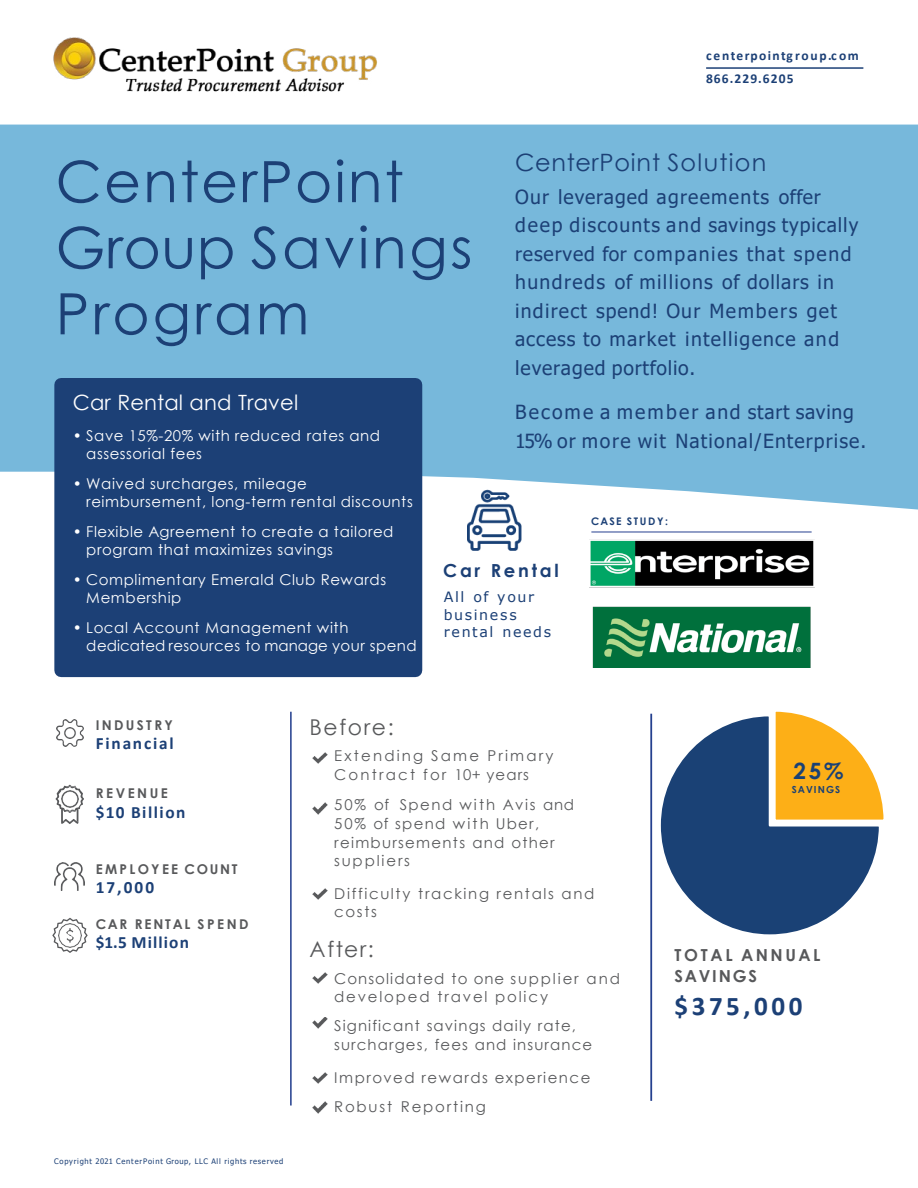
<style>
.page{position:relative;width:918px;height:1188px;background:#fff}
.page>*{position:absolute;margin:0;border:0;box-sizing:border-box;transform-origin:0 0}
.t1{font:57px/66.2px "Century Gothic";letter-spacing:.035em;color:#1c4076}
.t2{font:700 27px "Calibri";letter-spacing:.135em;color:#1c4076}
.t3{font:24px "Century Gothic";letter-spacing:.035em;color:#1c4076}
.t4{font:700 22.5px "Century Gothic";color:#1a4175}
.t5{font:21.75px "Century Gothic";letter-spacing:.07em;color:#58595b}
.t6{font:21px "Century Gothic";letter-spacing:.01em;color:#fff}
.t7{font:19.5px/28.5px "Tahoma";letter-spacing:.06em;color:#1c4076}
.t8{font:700 18px "Century Gothic";letter-spacing:.15em;color:#1c4076}
.t9{font:700 17.25px "Calibri";letter-spacing:.085em;color:#1c4076}
.t10{font:700 17.25px "Calibri";letter-spacing:.065em;color:#1c4076}
.t11{font:700 17.25px "Calibri";letter-spacing:.105em;color:#1c4076}
.t12{font:700 16.5px/20.5px "Century Gothic";letter-spacing:.15em;color:#58595b}
.t13{font:15px/18px "Century Gothic";letter-spacing:.035em;color:#fff}
.t14{font:15px/18.8px "Century Gothic";letter-spacing:.1em;color:#58595b}
.t15{font:15px/18px "Century Gothic";letter-spacing:.12em;color:#58595b}
.t16{font:15px/18.8px "Century Gothic";letter-spacing:.075em;color:#58595b}
.t17{font:15px/18.8px "Century Gothic";letter-spacing:.145em;color:#58595b}
.t18{font:14.25px/17.5px "Verdana";letter-spacing:.115em;color:#1c4076}
.t19{font:700 13.5px/23.1px "Calibri";letter-spacing:.105em;color:#1c4076}
.t20{font:700 13.5px "Century Gothic";letter-spacing:.175em;color:#58595b}
.t21{font:700 13.5px "Century Gothic";letter-spacing:.14em;color:#58595b}
.t22{font:700 10.5px "Century Gothic";letter-spacing:.15em;color:#1c4076}
.t23{font:700 9.75px "Century Gothic";letter-spacing:.11em;color:#1a4175}
.t24{font:7.5px "Tahoma";letter-spacing:.09em;color:#1c4076}
</style>
<div class="page">
<div style="left:0;top:125px;width:918px;height:385px;background:#77b8db"></div>
<div style="left:54px;top:378px;width:368px;height:299px;background:#1c4076"></div>
<svg style="left:660px;top:713px;width:222px;height:222px"></svg>
<img style="left:53px;top:37px;width:324px;height:55px">
<hr style="left:706px;top:67px;width:157px;height:2px;background:#1c4076">
<hr style="left:290px;top:712px;width:2px;height:394px;background:#25408f">
<hr style="left:650px;top:714px;width:2px;height:387px;background:#25408f">
<img style="left:56px;top:720px;width:28px;height:27px">
<img style="left:55px;top:863px;width:30px;height:27px">
<svg style="left:56px;top:785px;width:28px;height:39px"></svg>
<img style="left:62px;top:790px;width:16px;height:17px">
<svg style="left:52px;top:918px;width:36px;height:35px"></svg>
<img style="left:58px;top:924px;width:24px;height:23px">
<img style="left:313px;top:972px;width:14px;height:11px">
<img style="left:313px;top:1017px;width:14px;height:11px">
<img style="left:313px;top:1073px;width:14px;height:11px">
<img style="left:313px;top:753px;width:14px;height:11px">
<img style="left:313px;top:803px;width:14px;height:11px">
<img style="left:313px;top:889px;width:14px;height:11px">
<hr style="left:591px;top:532px;width:221px;height:1px;background:#25408f">
<img style="left:589px;top:539px;width:225px;height:128px">
<img style="left:461px;top:486px;width:68px;height:65px">
<img style="left:313px;top:1102px;width:14px;height:11px">
<p class="t19" style="left:706px;top:44px;width:154px">centerpointgroup.com<br>866.229.6205</p>
<p class="t3" style="left:515px;top:145px;width:253px">CenterPoint Solution</p>
<p class="t7" style="left:515px;top:183px;width:345px">Our leveraged agreements offer deep discounts and savings typically reserved for companies that spend hundreds of millions of dollars in indirect spend! Our Members get access to market intelligence and leveraged portfolio.</p>
<p class="t7" style="left:515px;top:399px;width:353px">Become a member and start saving<br>15% or more wit National/Enterprise.</p>
<p class="t1" style="left:56px;top:148px;width:418px">CenterPoint<br>Group Savings<br>Program</p>
<p class="t6" style="left:73px;top:388px;width:227px">Car Rental and Travel</p>
<p class="t13" style="left:86px;top:427px;width:295px;text-indent:-13px">• Save 15%-20% with reduced rates and assessorial fees</p>
<p class="t13" style="left:86px;top:475px;width:328px;text-indent:-14px">• Waived surcharges, mileage reimbursement, long-term rental discounts</p>
<p class="t13" style="left:86px;top:523px;width:309px;text-indent:-14px">• Flexible Agreement to create a tailored program that maximizes savings</p>
<p class="t13" style="left:86px;top:571px;width:301px;text-indent:-14px">• Complimentary Emerald Club Rewards<br>Membership</p>
<p class="t13" style="left:86px;top:619px;width:332px;text-indent:-14px">• Local Account Management with dedicated resources to manage your spend</p>
<p class="t22" style="left:591px;top:514px;width:78px">CASE STUDY:</p>
<p class="t8" style="left:443px;top:557px;width:117px">Car Rental</p>
<p class="t18" style="left:444px;top:588px;width:109px">All of your business rental needs</p>
<p class="t20" style="left:96px;top:715px;width:79px">INDUSTRY</p>
<p class="t11" style="left:96px;top:731px;width:80px">Financial</p>
<p class="t20" style="left:96px;top:783px;width:74px">REVENUE</p>
<p class="t9" style="left:96px;top:800px;width:91px">$10 Billion</p>
<p class="t20" style="left:96px;top:859px;width:143px">EMPLOYEE COUNT</p>
<p class="t9" style="left:96px;top:875px;width:60px">17,000</p>
<p class="t21" style="left:96px;top:914px;width:154px">CAR RENTAL SPEND</p>
<p class="t10" style="left:96px;top:930px;width:95px">$1.5 Million</p>
<p class="t24" style="left:54px;top:1156px;width:231px">Copyright 2021 CenterPoint Group, LLC All rights reserved</p>
<p class="t5" style="left:310px;top:711px;width:86px">Before:</p>
<p class="t17" style="left:334px;top:746px;width:221px">Extending Same Primary<br>Contract for 10+ years</p>
<p class="t14" style="left:334px;top:795px;width:241px">50% of Spend with Avis and<br>50% of spend with Uber, reimbursements and other suppliers</p>
<p class="t14" style="left:334px;top:885px;width:262px;line-height:18px">Difficulty tracking rentals and costs</p>
<p class="t5" style="left:310px;top:934px;width:66px">After:</p>
<p class="t15" style="left:334px;top:969px;width:287px">Consolidated to one supplier and developed travel policy</p>
<p class="t16" style="left:334px;top:1016px;width:259px">Significant savings daily rate, surcharges, fees and insurance</p>
<p class="t14" style="left:334px;top:1068px;width:258px">Improved rewards experience</p>
<p class="t15" style="left:334px;top:1098px;width:153px">Robust Reporting</p>
<p class="t4" style="left:793px;top:754px;width:51px">25%</p>
<p class="t23" style="left:792px;top:782px;width:50px">SAVINGS</p>
<p class="t12" style="left:674px;top:944px;width:148px">TOTAL ANNUAL<br>SAVINGS</p>
<p class="t2" style="left:674px;top:987px;width:129px">$375,000</p>
</div>
